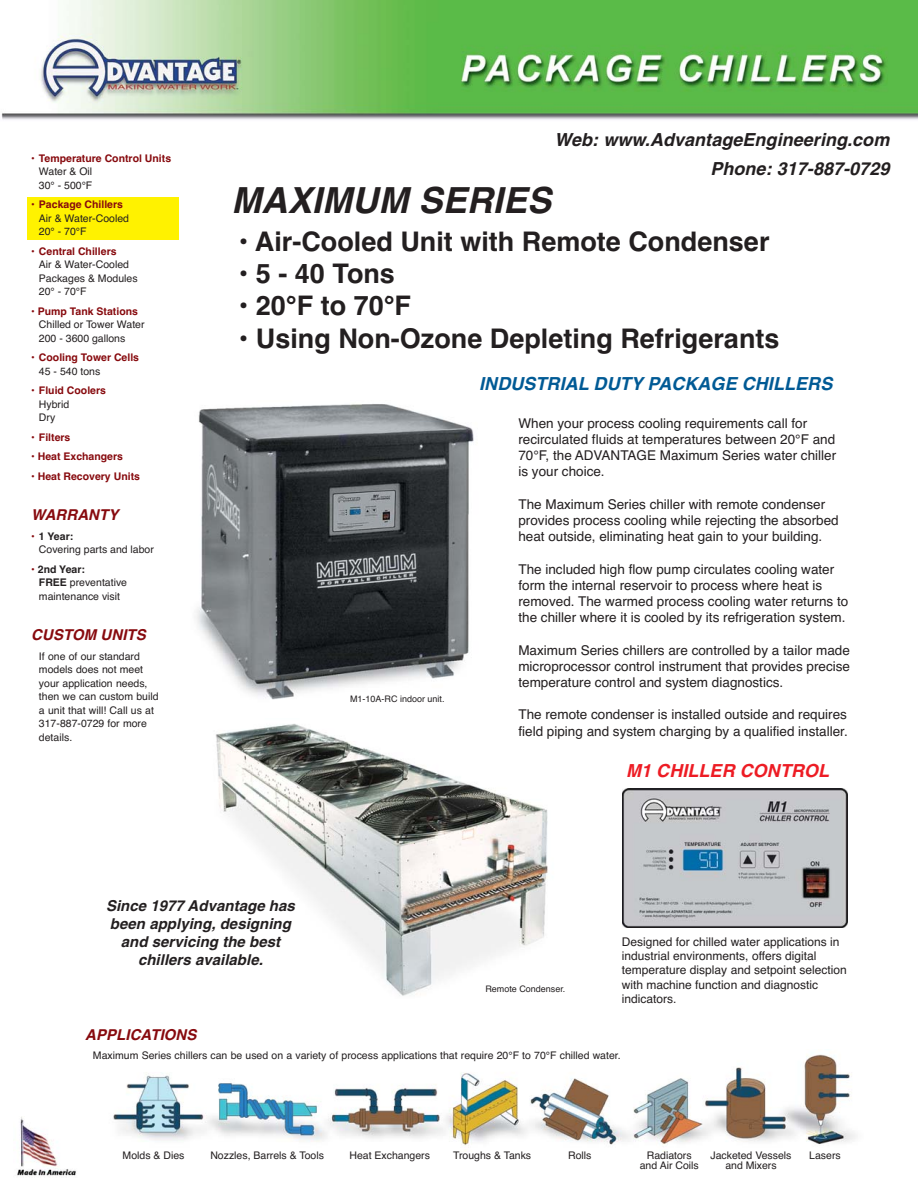
<style>
.page{position:relative;width:918px;height:1188px;background:#fff}
.page>*{position:absolute;margin:0;border:0;box-sizing:border-box;transform-origin:0 0}
.t1{font:italic 700 36px "Helvetica";color:#231f20}
.t2{font:700 27px "Helvetica";color:#231f20}
.t3{font:italic 700 18px/28.5px "Helvetica";color:#231f20;text-align:right}
.t4{font:italic 700 18px "Helvetica";color:#005a95}
.t5{font:italic 700 18px "Helvetica";color:#ed1c24}
.t6{font:italic 700 15px/18px "Helvetica";color:#231f20;text-align:center}
.t7{font:italic 700 15px "Helvetica";color:#870a0e}
.t8{font:13.5px/16.2px "Helvetica";color:#231f20}
.t9{font:12px/14.4px "Helvetica";color:#231f20}
.t10{font:10.5px/13.5px "Helvetica";color:#231f20}
.t11{font:700 10.5px/13.5px "Helvetica";color:#870a0e}
.t12{font:9px "Helvetica";color:#231f20}
.s1{color:#870a0e}
.s2{font-weight:700;color:#870a0e}
.s3{font-weight:400}
.s4{font-weight:400;color:#231f20}
.s5{font-weight:700}
</style>
<div class="page">
<img style="left:196px;top:404px;width:278px;height:296px">
<img style="left:215px;top:723px;width:333px;height:273px">
<div style="left:27px;top:197px;width:151px;height:43px;background:#fff200"></div>
<img style="left:1px;top:0;width:917px;height:120px">
<img style="left:113px;top:1054px;width:743px;height:97px">
<img style="left:17px;top:1117px;width:59px;height:59px">
<img style="left:622px;top:789px;width:225px;height:138px">
<div style="left:517px;top:416px;width:343px;height:338px;background:#fff"></div>
<p class="t11" style="left:31px;top:152px;width:141px">• Temperature Control Units</p>
<p class="t10" style="left:39px;top:166px;width:55px">Water &amp; Oil<br>30° - 500°F</p>
<p class="t11" style="left:31px;top:199px;width:93px">• Package Chillers</p>
<p class="t10" style="left:39px;top:212px;width:92px">Air &amp; Water-Cooled<br>20° - 70°F</p>
<p class="t11" style="left:31px;top:245px;width:87px">• Central Chillers</p>
<p class="t10" style="left:39px;top:259px;width:100px">Air &amp; Water-Cooled<br>Packages &amp; Modules<br>20° - 70°F</p>
<p class="t10" style="left:39px;top:305px;width:107px;text-indent:-8px"><span class="s1">•</span> <span class="s2">Pump Tank Stations<br></span>Chilled or Tower Water<br>200 - 3600 gallons</p>
<p class="t11" style="left:39px;top:352px;width:102px;text-indent:-8px"><span class="s3">•</span> Cooling Tower Cells<br><span class="s4">45 - 540 tons</span></p>
<p class="t11" style="left:39px;top:385px;width:69px;text-indent:-8px"><span class="s3">•</span> Fluid Coolers<br><span class="s4">Hybrid<br>Dry</span></p>
<p class="t11" style="left:31px;top:431px;width:41px"><span class="s3">•</span> Filters</p>
<p class="t11" style="left:31px;top:451px;width:93px"><span class="s3">•</span> Heat Exchangers</p>
<p class="t11" style="left:31px;top:470px;width:110px"><span class="s3">•</span> Heat Recovery Units</p>
<p class="t7" style="left:31px;top:509px;width:92px">WARRANTY</p>
<p class="t10" style="left:39px;top:530px;width:116px;text-indent:-8px"><span class="s1">•</span> <span class="s5">1 Year:<br></span>Covering parts and labor</p>
<p class="t10" style="left:39px;top:563px;width:90px;text-indent:-8px"><span class="s1">•</span> <span class="s5">2nd Year:<br>FREE</span> preventative maintenance visit</p>
<p class="t7" style="left:31px;top:629px;width:119px">CUSTOM UNITS</p>
<p class="t10" style="left:39px;top:650px;width:121px">If one of our standard models does not meet your application needs, then we can custom build a unit that will! Call us at<br>317-887-0729 for more details.</p>
<h3 class="t3" style="left:554px;top:127px;width:340px">Web: www.AdvantageEngineering.com<br>Phone: 317-887-0729</h3>
<h1 class="t1" style="left:231px;top:187px;width:328px">MAXIMUM SERIES</h1>
<h2 class="t2" style="left:239px;top:231px;width:532px">• Air-Cooled Unit with Remote Condenser</h2>
<h2 class="t2" style="left:239px;top:264px;width:158px">• 5 - 40 Tons</h2>
<h2 class="t2" style="left:239px;top:296px;width:174px">• 20°F to 70°F</h2>
<h2 class="t2" style="left:239px;top:328px;width:542px">• Using Non-Ozone Depleting Refrigerants</h2>
<p class="t12" style="left:350px;top:695px;width:96px">M1-10A-RC indoor unit.</p>
<h3 class="t4" style="left:479px;top:377px;width:358px">INDUSTRIAL DUTY PACKAGE CHILLERS</h3>
<p class="t8" style="left:518px;top:416px;width:319px">When your process cooling requirements call for recirculated fluids at temperatures between 20°F and 70°F, the ADVANTAGE Maximum Series water chiller is your choice.</p>
<p class="t8" style="left:518px;top:497px;width:322px">The Maximum Series chiller with remote condenser provides process cooling while rejecting the absorbed heat outside, eliminating heat gain to your building.</p>
<p class="t8" style="left:518px;top:562px;width:331px">The included high flow pump circulates cooling water form the internal reservoir to process where heat is removed. The warmed process cooling water returns to the chiller where it is cooled by its refrigeration system.</p>
<p class="t8" style="left:518px;top:643px;width:333px;text-align:justify">Maximum Series chillers are controlled by a tailor made microprocessor control instrument that provides precise temperature control and system diagnostics.</p>
<p class="t8" style="left:518px;top:708px;width:331px">The remote condenser is installed outside and requires field piping and system charging by a qualified installer.</p>
<h3 class="t5" style="left:626px;top:764px;width:208px">M1 CHILLER CONTROL</h3>
<p class="t6" style="left:106px;top:899px;width:193px">Since 1977 Advantage has been applying, designing and servicing the best chillers available.</p>
<p class="t12" style="left:485px;top:986px;width:82px">Remote Condenser.</p>
<p class="t9" style="left:622px;top:935px;width:226px">Designed for chilled water applications in industrial environments, offers digital temperature display and setpoint selection with machine function and diagnostic indicators.</p>
<p class="t7" style="left:85px;top:1029px;width:116px">APPLICATIONS</p>
<p class="t10" style="left:93px;top:1050px;width:529px">Maximum Series chillers can be used on a variety of process applications that require 20°F to 70°F chilled water.</p>
<p class="t10" style="left:123px;top:1149px;width:63px">Molds &amp; Dies</p>
<p class="t10" style="left:210px;top:1149px;width:115px">Nozzles, Barrels &amp; Tools</p>
<p class="t10" style="left:350px;top:1149px;width:82px">Heat Exchangers</p>
<p class="t10" style="left:453px;top:1149px;width:80px">Troughs &amp; Tanks</p>
<p class="t10" style="left:568px;top:1149px;width:25px">Rolls</p>
<p class="t10" style="left:640px;top:1151px;width:60px;line-height:10.5px;text-align:center">Radiators and Air Coils</p>
<p class="t10" style="left:710px;top:1151px;width:83px;line-height:10.5px;text-align:center">Jacketed Vessels and Mixers</p>
<p class="t10" style="left:809px;top:1149px;width:33px">Lasers</p>
</div>
